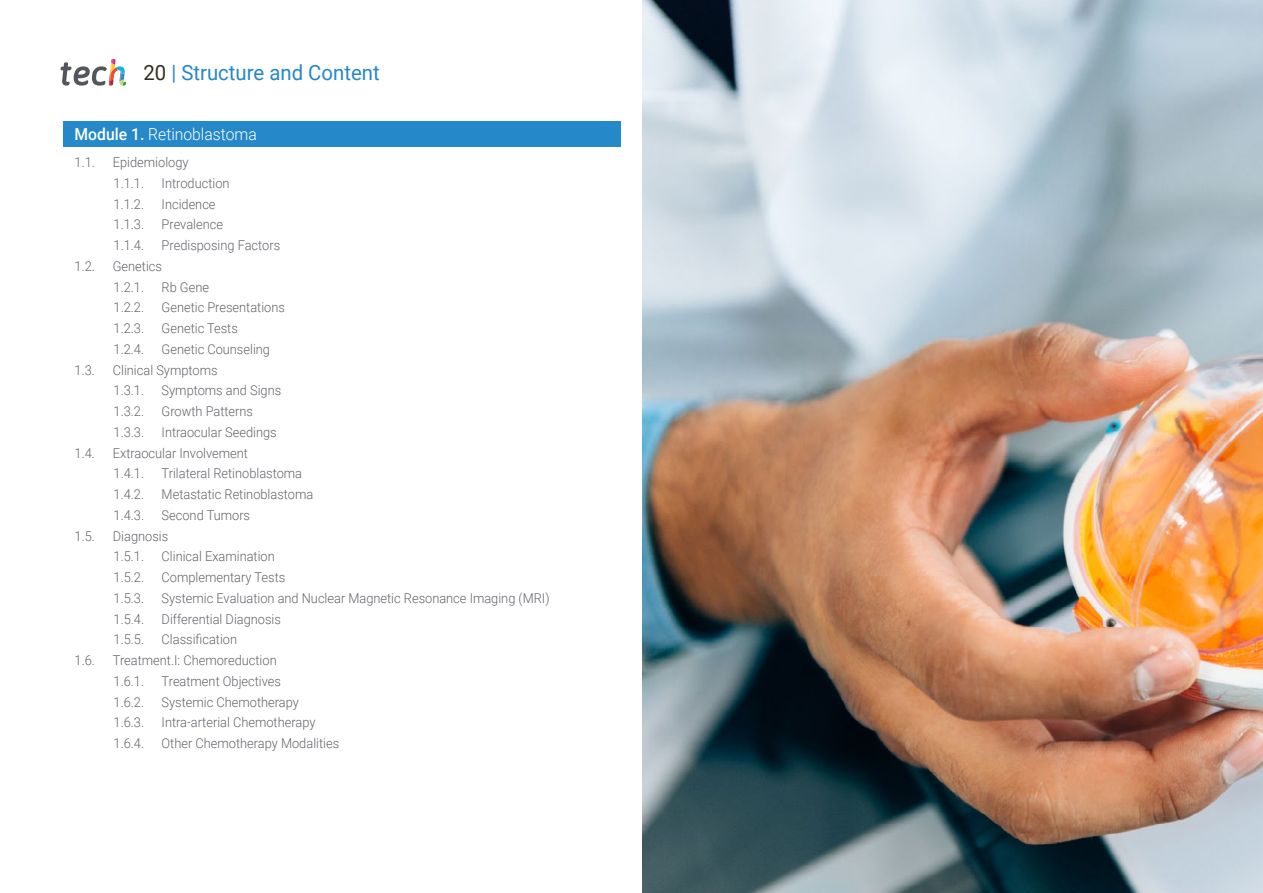
<style>
.page{position:relative;width:1263px;height:893px;background:#fff}
.page>*{position:absolute;margin:0;border:0;box-sizing:border-box;transform-origin:0 0}
.t1{font:21px "Roboto";color:#2488c9}
.t2{font:300 16.5px "Roboto";color:#fff;scale:.95 1}
.t3{font:300 13.5px/20.7px "Roboto";color:#61646a;scale:.95 1}
.s1{color:#312e20}
.s2{font-weight:500}
</style>
<div class="page">
<div style="left:64px;top:121px;width:557px;height:25px;background:#2488c9"></div>
<svg style="left:61px;top:59px;width:65px;height:27px"></svg>
<img style="left:642px;top:0;width:621px;height:893px">
<h1 class="t1" style="left:144px;top:57px;width:238px"><span class="s1">20</span> | Structure and Content</h1>
<p class="t2" style="left:75px;top:123px;width:193px"><span class="s2">Module 1.</span> Retinoblastoma</p>
<p class="t3" style="left:75px;top:151px;width:23px">1.1.</p>
<p class="t3" style="left:113px;top:151px;width:81px">Epidemiology<br>1.1.1.</p>
<p class="t3" style="left:162px;top:172px;width:73px">Introduction</p>
<p class="t3" style="left:114px;top:193px;width:34px">1.1.2.</p>
<p class="t3" style="left:162px;top:193px;width:58px">Incidence</p>
<p class="t3" style="left:114px;top:214px;width:34px">1.1.3.</p>
<p class="t3" style="left:162px;top:214px;width:66px">Prevalence</p>
<p class="t3" style="left:114px;top:234px;width:34px">1.1.4.</p>
<p class="t3" style="left:162px;top:234px;width:126px">Predisposing Factors</p>
<p class="t3" style="left:75px;top:255px;width:23px">1.2.</p>
<p class="t3" style="left:113px;top:255px;width:53px">Genetics<br>1.2.1.</p>
<p class="t3" style="left:162px;top:276px;width:51px">Rb Gene</p>
<p class="t3" style="left:114px;top:297px;width:34px">1.2.2.</p>
<p class="t3" style="left:162px;top:297px;width:131px">Genetic Presentations</p>
<p class="t3" style="left:114px;top:317px;width:34px">1.2.3.</p>
<p class="t3" style="left:162px;top:317px;width:82px">Genetic Tests</p>
<p class="t3" style="left:114px;top:338px;width:34px">1.2.4.</p>
<p class="t3" style="left:162px;top:338px;width:116px">Genetic Counseling</p>
<p class="t3" style="left:75px;top:359px;width:23px">1.3.</p>
<p class="t3" style="left:113px;top:359px;width:112px">Clinical Symptoms<br>1.3.1.</p>
<p class="t3" style="left:162px;top:380px;width:127px">Symptoms and Signs</p>
<p class="t3" style="left:114px;top:400px;width:34px">1.3.2.</p>
<p class="t3" style="left:162px;top:400px;width:98px">Growth Patterns</p>
<p class="t3" style="left:114px;top:421px;width:34px">1.3.3.</p>
<p class="t3" style="left:162px;top:421px;width:123px">Intraocular Seedings</p>
<p class="t3" style="left:75px;top:442px;width:23px">1.4.</p>
<p class="t3" style="left:113px;top:442px;width:144px">Extraocular Involvement<br>1.4.1.</p>
<p class="t3" style="left:162px;top:463px;width:149px">Trilateral Retinoblastoma</p>
<p class="t3" style="left:114px;top:483px;width:34px">1.4.2.</p>
<p class="t3" style="left:162px;top:483px;width:161px">Metastatic Retinoblastoma</p>
<p class="t3" style="left:114px;top:504px;width:34px">1.4.3.</p>
<p class="t3" style="left:162px;top:504px;width:95px">Second Tumors</p>
<p class="t3" style="left:75px;top:525px;width:23px">1.5.</p>
<p class="t3" style="left:113px;top:525px;width:60px">Diagnosis<br>1.5.1.</p>
<p class="t3" style="left:162px;top:546px;width:121px">Clinical Examination</p>
<p class="t3" style="left:114px;top:566px;width:34px">1.5.2.</p>
<p class="t3" style="left:162px;top:566px;width:132px">Complementary Tests</p>
<p class="t3" style="left:114px;top:587px;width:34px">1.5.3.</p>
<p class="t3" style="left:162px;top:587px;width:410px">Systemic Evaluation and Nuclear Magnetic Resonance Imaging (MRI)</p>
<p class="t3" style="left:114px;top:608px;width:34px">1.5.4.</p>
<p class="t3" style="left:162px;top:608px;width:127px">Differential Diagnosis</p>
<p class="t3" style="left:114px;top:629px;width:34px">1.5.5.</p>
<p class="t3" style="left:162px;top:629px;width:81px">Classification</p>
<p class="t3" style="left:75px;top:649px;width:23px">1.6.</p>
<p class="t3" style="left:113px;top:649px;width:174px">Treatment.I: Chemoreduction<br>1.6.1.</p>
<p class="t3" style="left:162px;top:670px;width:127px">Treatment Objectives</p>
<p class="t3" style="left:114px;top:691px;width:34px">1.6.2.</p>
<p class="t3" style="left:162px;top:691px;width:146px">Systemic Chemotherapy</p>
<p class="t3" style="left:114px;top:712px;width:34px">1.6.3.</p>
<p class="t3" style="left:162px;top:712px;width:163px">Intra-arterial Chemotherapy</p>
<p class="t3" style="left:114px;top:732px;width:34px">1.6.4.</p>
<p class="t3" style="left:162px;top:732px;width:188px">Other Chemotherapy Modalities</p>
</div>
